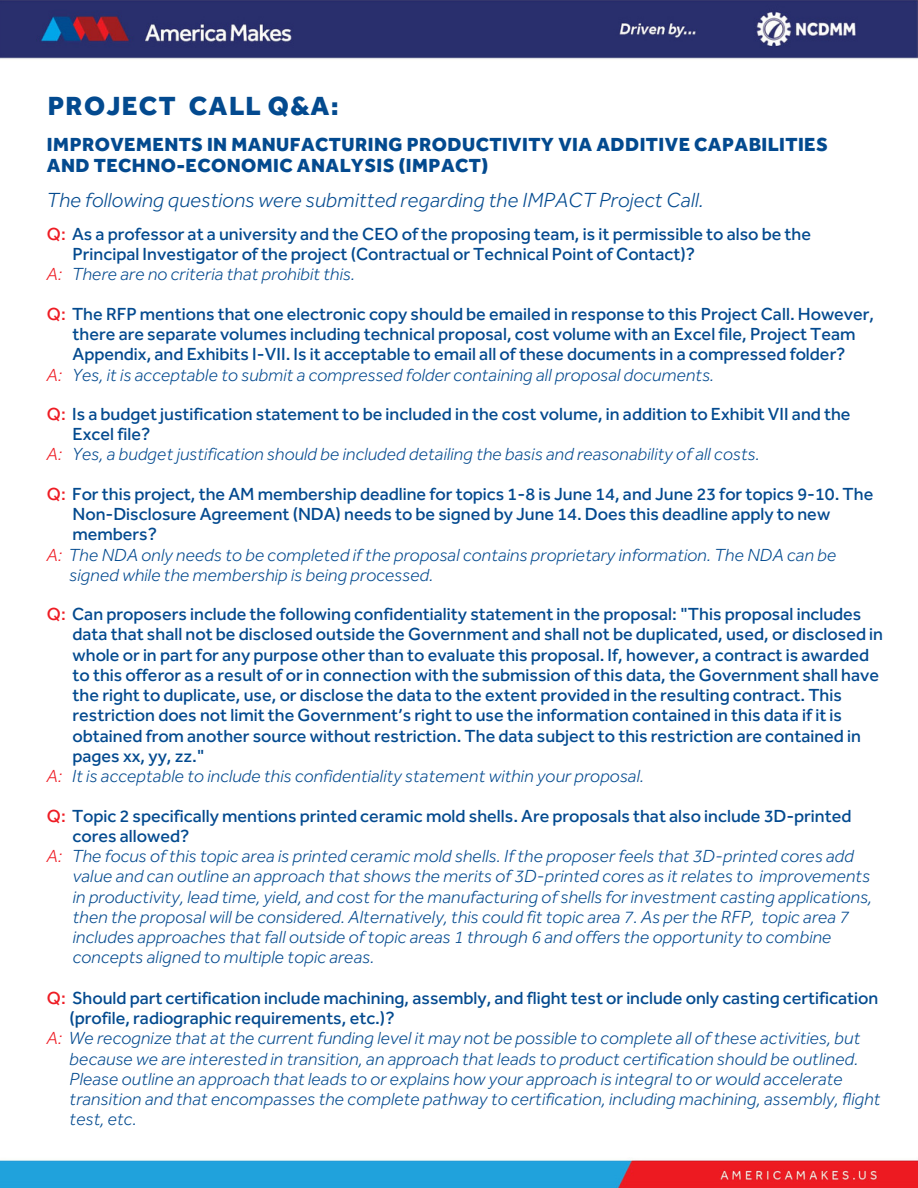
<style>
.page{position:relative;width:918px;height:1188px;background:#fff}
.page>*{position:absolute;margin:0;border:0;box-sizing:border-box;transform-origin:0 0}
.t1{font:800 27px "Effra Trial";letter-spacing:.05em;color:#034a8f}
.t2{font:italic 300 21px "Effra Trial";color:#034a8f}
.t3{font:800 19.5px "Effra Trial";letter-spacing:.02em;color:#034a8f}
.t4{font:500 18px "Effra Trial";color:#034a8f}
.t5{font:italic 300 18px "Effra Trial";color:#034a8f}
.s1{color:#ee1c24}
</style>
<div class="page">
<img style="left:0;top:0;width:918px;height:59px">
<img style="left:0;top:1157px;width:918px;height:31px">
<p class="t1" style="left:48px;top:90px;width:293px">PROJECT CALL Q&amp;A:</p>
<p class="t3" style="left:47px;top:133px;width:782px">IMPROVEMENTS IN MANUFACTURING PRODUCTIVITY VIA ADDITIVE CAPABILITIES</p>
<p class="t3" style="left:47px;top:154px;width:443px">AND TECHNO-ECONOMIC ANALYSIS (IMPACT)</p>
<p class="t2" style="left:47px;top:187px;width:659px">The following questions were submitted regarding the IMPACT Project Call.</p>
<p class="t4" style="left:47px;top:223px;width:766px"><span class="s1">Q:</span> As a professor at a university and the CEO of the proposing team, is it permissible to also be the</p>
<p class="t4" style="left:73px;top:243px;width:624px">Principal Investigator of the project (Contractual or Technical Point of Contact)?</p>
<p class="t5" style="left:47px;top:264px;width:310px"><span class="s1">A:</span> There are no criteria that prohibit this.</p>
<p class="t4" style="left:47px;top:303px;width:829px"><span class="s1">Q:</span> The RFP mentions that one electronic copy should be emailed in response to this Project Call. However,</p>
<p class="t4" style="left:73px;top:323px;width:784px">there are separate volumes including technical proposal, cost volume with an Excel file, Project Team</p>
<p class="t4" style="left:73px;top:344px;width:774px">Appendix, and Exhibits I-VII. Is it acceptable to email all of these documents in a compressed folder?</p>
<p class="t5" style="left:47px;top:364px;width:669px"><span class="s1">A:</span> Yes, it is acceptable to submit a compressed folder containing all proposal documents.</p>
<p class="t4" style="left:47px;top:403px;width:805px"><span class="s1">Q:</span> Is a budgetjustification statement to be included in the cost volume, in addition to Exhibit VII and the</p>
<p class="t4" style="left:73px;top:423px;width:79px">Excel file?</p>
<p class="t5" style="left:47px;top:444px;width:714px"><span class="s1">A:</span> Yes, a budgetjustification should be included detailing the basis and reasonability of all costs.</p>
<p class="t4" style="left:47px;top:483px;width:828px"><span class="s1">Q:</span> For this project, the AM membership deadline for topics 1-8 is June 14, and June 23 for topics 9-10. The</p>
<p class="t4" style="left:73px;top:503px;width:759px">Non-Disclosure Agreement (NDA) needs to be signed by June 14. Does this deadline apply to new</p>
<p class="t4" style="left:73px;top:524px;width:86px">members?</p>
<p class="t5" style="left:47px;top:544px;width:791px"><span class="s1">A:</span> The NDA only needs to be completed if the proposal contains proprietary information. The NDA can be</p>
<p class="t5" style="left:70px;top:564px;width:365px">signed while the membership is being processed.</p>
<p class="t4" style="left:47px;top:603px;width:816px"><span class="s1">Q:</span> Can proposers include the following confidentiality statement in the proposal: "This proposal includes</p>
<p class="t4" style="left:73px;top:624px;width:812px">data that shall not be disclosed outside the Government and shall not be duplicated, used, or disclosed in</p>
<p class="t4" style="left:73px;top:644px;width:798px">whole or in part for any purpose other than to evaluate this proposal. If, however, a contract is awarded</p>
<p class="t4" style="left:73px;top:664px;width:808px">to this offeror as a result of or in connection with the submission of this data, the Government shall have</p>
<p class="t4" style="left:73px;top:684px;width:771px">the right to duplicate, use, or disclose the data to the extent provided in the resulting contract. This</p>
<p class="t4" style="left:73px;top:705px;width:771px">restriction does not limit the Government’s right to use the information contained in this data if it is</p>
<p class="t4" style="left:73px;top:725px;width:790px">obtained from another source without restriction. The data subject to this restriction are contained in</p>
<p class="t4" style="left:73px;top:745px;width:134px">pages xx, yy, zz."</p>
<p class="t5" style="left:47px;top:765px;width:599px"><span class="s1">A:</span> It is acceptable to include this confidentiality statement within your proposal.</p>
<p class="t4" style="left:47px;top:805px;width:806px"><span class="s1">Q:</span> Topic 2 specifically mentions printed ceramic mold shells. Are proposals that also include 3D-printed</p>
<p class="t4" style="left:73px;top:825px;width:118px">cores allowed?</p>
<p class="t5" style="left:47px;top:845px;width:809px"><span class="s1">A:</span> The focus of this topic area is printed ceramic mold shells. If the proposer feels that 3D-printed cores add</p>
<p class="t5" style="left:73px;top:866px;width:799px">value and can outline an approach that shows the merits of 3D-printed cores as it relates to improvements</p>
<p class="t5" style="left:73px;top:886px;width:801px">in productivity, lead time, yield, and cost for the manufacturing of shells for investment casting applications,</p>
<p class="t5" style="left:73px;top:906px;width:778px">then the proposal will be considered. Alternatively, this could fit topic area 7. As per the RFP, topic area 7</p>
<p class="t5" style="left:73px;top:926px;width:760px">includes approaches that fall outside of topic areas 1 through 6 and offers the opportunity to combine</p>
<p class="t5" style="left:73px;top:947px;width:303px">concepts aligned to multiple topic areas.</p>
<p class="t4" style="left:47px;top:987px;width:833px"><span class="s1">Q:</span> Should part certification include machining, assembly, and flight test or include only casting certification</p>
<p class="t4" style="left:69px;top:1007px;width:327px">(profile, radiographic requirements, etc.)?</p>
<p class="t5" style="left:47px;top:1028px;width:815px"><span class="s1">A:</span> We recognize that at the current funding level it may not be possible to complete all of these activities, but</p>
<p class="t5" style="left:70px;top:1048px;width:790px">because we are interested in transition, an approach that leads to product certification should be outlined.</p>
<p class="t5" style="left:70px;top:1068px;width:775px">Please outline an approach that leads to or explains how your approach is integral to or would accelerate</p>
<p class="t5" style="left:70px;top:1088px;width:813px">transition and that encompasses the complete pathway to certification, including machining, assembly, flight</p>
<p class="t5" style="left:70px;top:1109px;width:69px">test, etc.</p>
</div>
